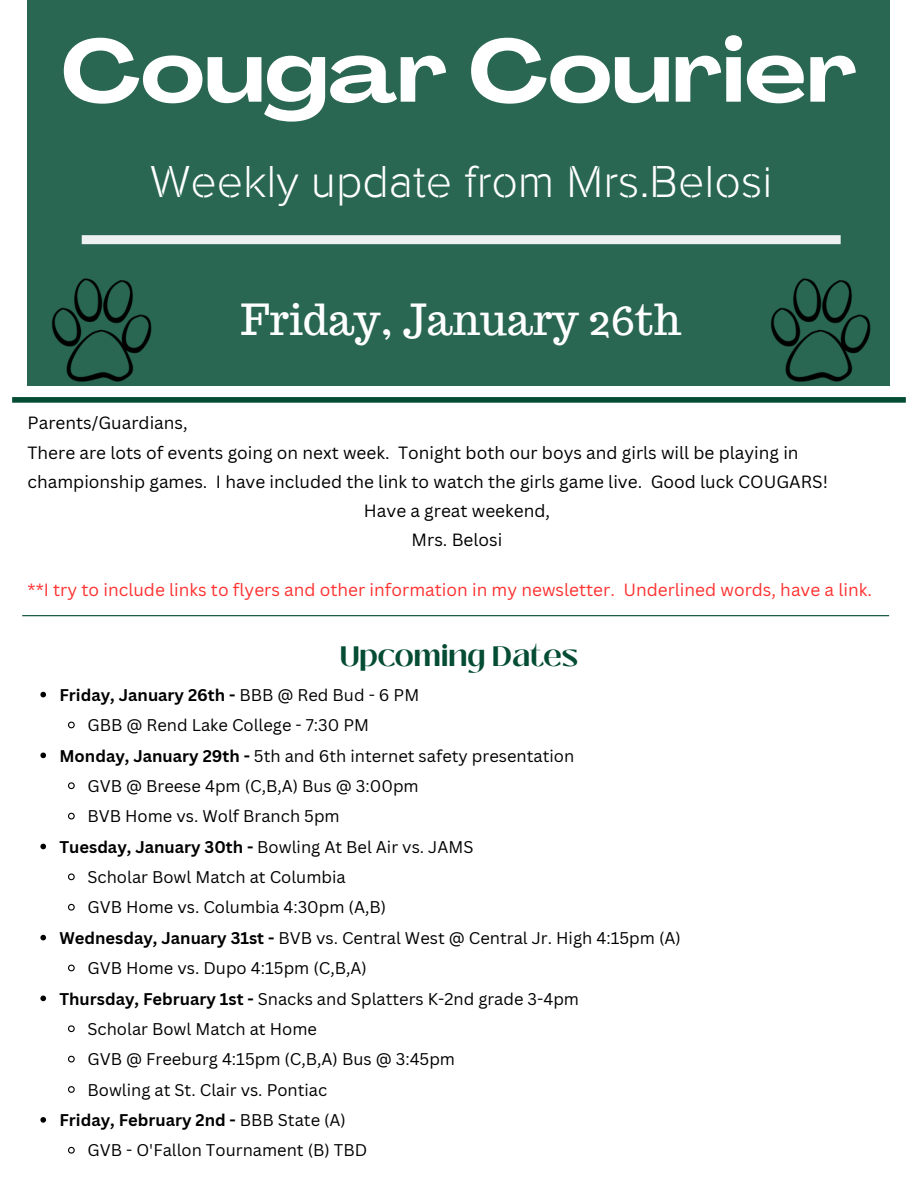
<style>
.page{position:relative;width:918px;height:1188px;background:#fff}
.page>*{position:absolute;margin:0;border:0;box-sizing:border-box;transform-origin:0 0}
.t1{font:700 expanded 87px "Agrandir";color:#fefffe}
.t2{font:46.5px "Rafale BG";color:#fefffe}
.t3{font:42px "Trocchi";color:#fefffe}
.t4{font:700 28.05px "Black Mango";color:#044c34}
.t5{font:17.25px/29.2px "Canva Sans";color:#000}
.t6{font:17.25px "Canva Sans";color:#ff3131}
.t7{font:16.5px "Canva Sans";color:#000}
.t8{font:700 16.5px "Canva Sans";color:#000}
.s1{font-weight:400}
.s2{font-weight:700}
</style>
<div class="page">
<div style="left:28px;top:0;width:862px;height:386px;background:#2a6753"></div>
<div style="left:82px;top:235px;width:759px;height:9px;background:#edf1f1"></div>
<div style="left:12px;top:397px;width:894px;height:6px;background:#044c34"></div>
<img style="left:33px;top:278px;width:138px;height:120px">
<img style="left:752px;top:278px;width:138px;height:120px">
<hr style="left:22px;top:615px;width:867px;height:1px;background:#044c34">
<svg style="left:40px;top:692px;width:6px;height:5px"></svg>
<svg style="left:68px;top:721px;width:7px;height:8px"></svg>
<svg style="left:40px;top:753px;width:6px;height:5px"></svg>
<svg style="left:68px;top:782px;width:7px;height:8px"></svg>
<svg style="left:68px;top:812px;width:7px;height:8px"></svg>
<svg style="left:40px;top:844px;width:6px;height:5px"></svg>
<svg style="left:68px;top:873px;width:7px;height:8px"></svg>
<svg style="left:68px;top:903px;width:7px;height:8px"></svg>
<svg style="left:40px;top:935px;width:6px;height:5px"></svg>
<svg style="left:68px;top:964px;width:7px;height:8px"></svg>
<svg style="left:40px;top:996px;width:6px;height:5px"></svg>
<svg style="left:68px;top:1025px;width:7px;height:8px"></svg>
<svg style="left:68px;top:1055px;width:7px;height:8px"></svg>
<svg style="left:68px;top:1086px;width:7px;height:7px"></svg>
<svg style="left:40px;top:1117px;width:6px;height:6px"></svg>
<svg style="left:68px;top:1146px;width:7px;height:8px"></svg>
<p class="t1" style="left:61px;top:36px;width:798px">Cougar Courier</p>
<p class="t2" style="left:150px;top:161px;width:624px">Weekly update from Mrs.Belosi</p>
<p class="t3" style="left:241px;top:292px;width:442px">Friday, January 26th</p>
<p class="t5" style="left:28px;top:408px;width:162px">Parents/Guardians,</p>
<p class="t5" style="left:28px;top:437px;width:802px">There are lots of events going on next week. Tonight both our boys and girls will be playing in championship games. I have included the link to watch the girls game live. Good luck COUGARS!</p>
<p class="t5" style="left:364px;top:496px;width:188px">Have a great weekend,</p>
<p class="t5" style="left:412px;top:525px;width:92px">Mrs. Belosi</p>
<h3 class="t6" style="left:28px;top:577px;width:846px">**I try to include links to flyers and other information in my newsletter. Underlined words, have a link.</h3>
<h2 class="t4" style="left:340px;top:636px;width:239px">Upcoming Dates</h2>
<p class="t8" style="left:59px;top:683px;width:361px">Friday, January 26th - <span class="s1">BBB @ Red Bud - 6 PM</span></p>
<p class="t7" style="left:88px;top:714px;width:283px">GBB @ Rend Lake College - 7:30 PM</p>
<p class="t7" style="left:59px;top:744px;width:516px"><span class="s2">Monday, January 29th -</span> 5th and 6th internet safety presentation</p>
<p class="t7" style="left:88px;top:774px;width:333px">GVB @ Breese 4pm (C,B,A) Bus @ 3:00pm</p>
<p class="t7" style="left:88px;top:805px;width:254px">BVB Home vs. Wolf Branch 5pm</p>
<p class="t7" style="left:59px;top:835px;width:415px"><span class="s2">Tuesday, January 30th -</span> Bowling At Bel Air vs. JAMS</p>
<p class="t7" style="left:88px;top:865px;width:260px">Scholar Bowl Match at Columbia</p>
<p class="t7" style="left:88px;top:896px;width:300px">GVB Home vs. Columbia 4:30pm (A,B)</p>
<p class="t7" style="left:59px;top:926px;width:623px"><span class="s2">Wednesday, January 31st -</span> BVB vs. Central West @ Central Jr. High 4:15pm (A)</p>
<p class="t7" style="left:88px;top:957px;width:281px">GVB Home vs. Dupo 4:15pm (C,B,A)</p>
<p class="t7" style="left:59px;top:987px;width:521px"><span class="s2">Thursday, February 1st -</span> Snacks and Splatters K-2nd grade 3-4pm</p>
<p class="t7" style="left:88px;top:1017px;width:231px">Scholar Bowl Match at Home</p>
<p class="t7" style="left:88px;top:1048px;width:369px">GVB @ Freeburg 4:15pm (C,B,A) Bus @ 3:45pm</p>
<p class="t7" style="left:88px;top:1078px;width:241px">Bowling at St. Clair vs. Pontiac</p>
<p class="t8" style="left:59px;top:1108px;width:288px">Friday, February 2nd - <span class="s1">BBB State (A)</span></p>
<p class="t7" style="left:88px;top:1139px;width:281px">GVB - O'Fallon Tournament (B) TBD</p>
</div>
